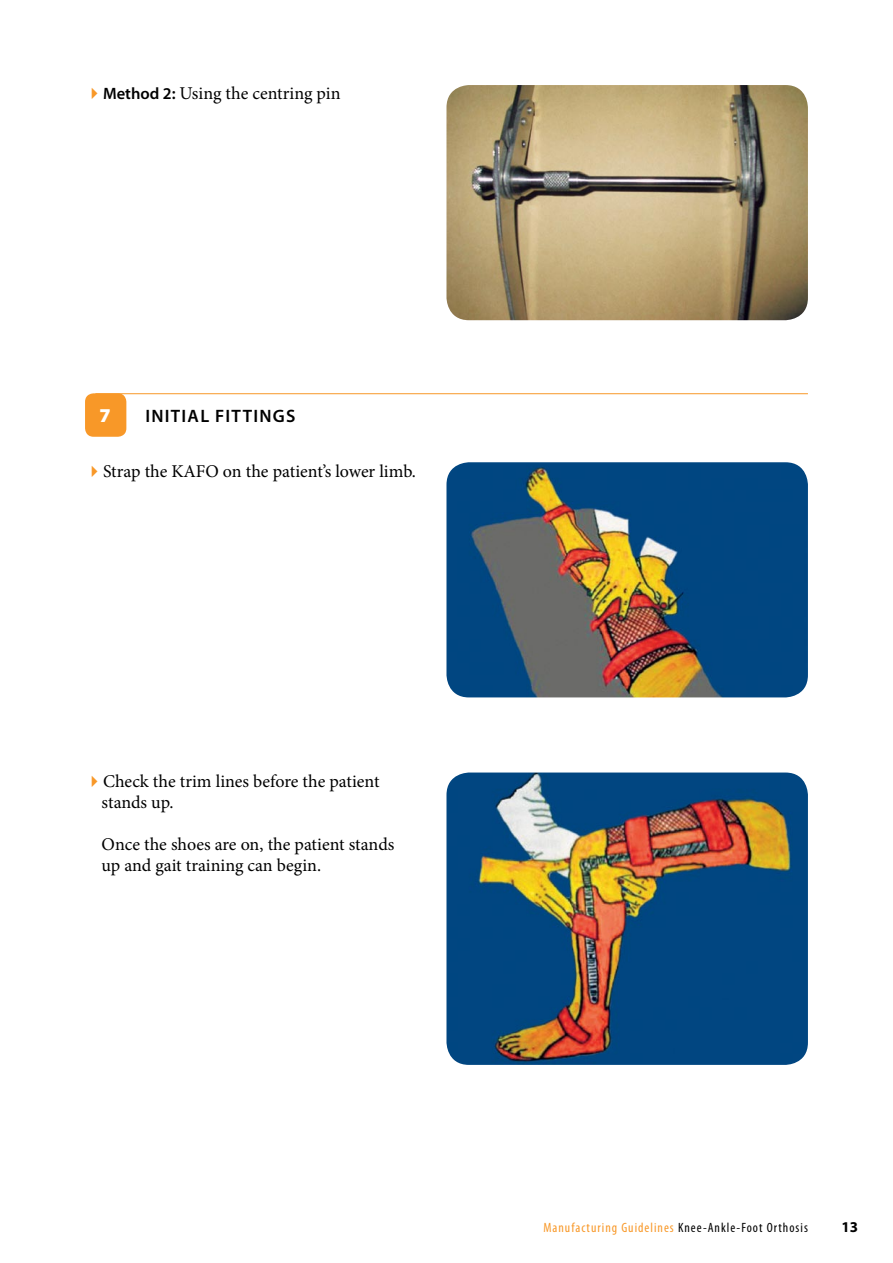
<style>
.page{position:relative;width:893px;height:1263px;background:#fff}
.page>*{position:absolute;margin:0;border:0;box-sizing:border-box;transform-origin:0 0}
.t1{font:900 19.65px "Myriad Pro";color:#fff}
.t2{font:18px/21px "Minion Pro";color:#000}
.t3{font:600 18px "Myriad Pro";color:#000}
.t4{font:700 15px "Myriad Pro";color:#000}
.t5{font:condensed 13.5px "Myriad Pro";letter-spacing:.075em;color:#f89828}
.s1{color:#f89828}
.s2{font-family:"Myriad Pro";font-weight:600;font-size:16.5px}
.s3{color:#000}
</style>
<div class="page">
<img style="left:446px;top:85px;width:362px;height:235px;border-radius:22px">
<div style="left:85px;top:393px;width:41px;height:44px;background:#f89828;border-radius:9px"></div>
<hr style="left:95px;top:393px;width:713px;height:1px;background:#f89828">
<img style="left:447px;top:462px;width:361px;height:235px;border-radius:22px">
<img style="left:447px;top:772px;width:361px;height:293px;border-radius:22px">
<p class="t2" style="left:85px;top:83px;width:257px"><span class="s1">✔</span><span class="s2">METHOD 2:</span> Using the centring pin</p>
<p class="t1" style="left:99px;top:403px;width:13px">7</p>
<p class="t3" style="left:145px;top:405px;width:29px">INITIA</p>
<p class="t3" style="left:200px;top:405px;width:24px">L FITTI</p>
<p class="t3" style="left:259px;top:405px;width:38px">NGS</p>
<p class="t2" style="left:85px;top:460px;width:333px"><span class="s1">✔</span>Strap the KAFO on the patient’s lower limb.</p>
<p class="t2" style="left:102px;top:771px;width:280px;text-indent:-17px"><span class="s1">✔</span>Check the trim lines before the patient stands up.</p>
<p class="t2" style="left:102px;top:834px;width:294px">Once the shoes are on, the patient stands up and gait training can begin.</p>
<p class="t5" style="left:543px;top:1219px;width:266px">Manufacturing Guidelines <span class="s3">Knee-Ankle-Foot Orthosis</span></p>
<p class="t4" style="left:842px;top:1217px;width:9px">13</p>
</div>
